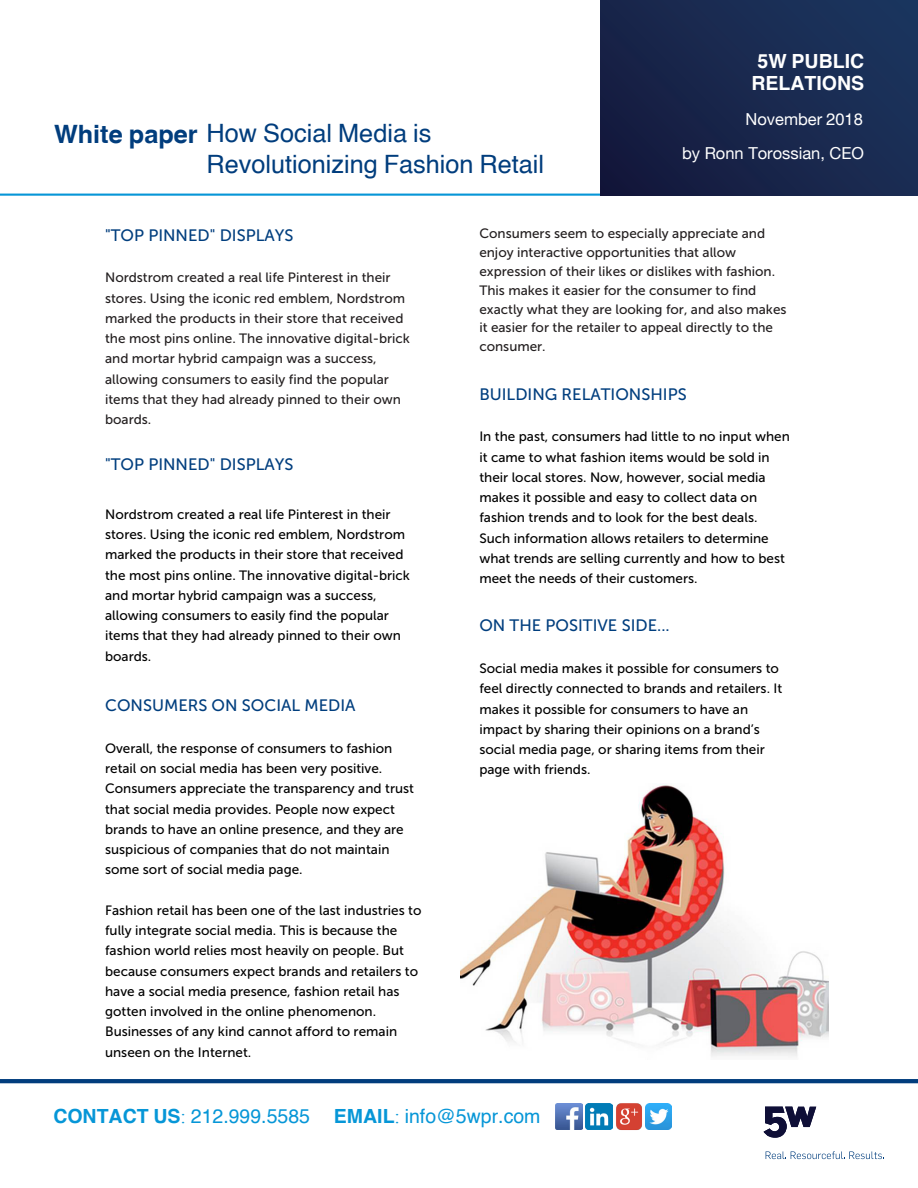
<style>
.page{position:relative;width:918px;height:1188px;background:#fff}
.page>*{position:absolute;margin:0;border:0;box-sizing:border-box;transform-origin:0 0}
.t1{font:25.2px "Helvetica R";color:#013d7d}
.t2{font:19.5px "Helvetica R";color:#0696d7}
.t3{font:700 19.5px/22.5px "Helvetica R";color:#fff;text-align:center}
.t4{font:16.5px "Museo Sans 500";color:#003e7e}
.t5{font:16.5px/33.6px "Helvetica Neue";color:#fff;text-align:right}
.t6{font:13.5px/20.2px "Museo Sans 500";color:#000}
.t7{font:13.5px/20.2px "Museo Sans 500";color:#231f20}
.s1{font-weight:700}
.s2{font-family:"Helvetica R"}
.s3{color:#013d7d}
.s4{font-family:"Times New Roman"}
</style>
<div class="page">
<hr style="left:0;top:194px;width:918px;height:2px;background:#0696d7">
<hr style="left:0;top:1079px;width:918px;height:4px;background:#013d7d">
<svg style="left:766px;top:1151px;width:118px;height:8px"></svg>
<div style="left:600px;top:0;width:318px;height:196px;background:linear-gradient(to right,#161d41,#1b325a)"></div>
<img style="left:586px;top:1104px;width:26px;height:26px">
<img style="left:645px;top:1104px;width:26px;height:26px">
<img style="left:616px;top:1103px;width:26px;height:27px">
<img style="left:556px;top:1103px;width:26px;height:27px">
<img style="left:460px;top:784px;width:368px;height:273px">
<svg style="left:764px;top:1107px;width:52px;height:31px"></svg>
<h1 class="t1" style="left:54px;top:118px;width:379px"><span class="s1">White paper</span> How Social Media is</h1>
<h1 class="t1" style="left:207px;top:148px;width:339px">Revolutionizing Fashion Retail</h1>
<h2 class="t3" style="left:752px;top:49px;width:114px">5W PUBLIC<br>RELATIONS</h2>
<p class="t5" style="left:682px;top:103px;width:184px">November <span class="s2">201</span>8<br>by Ronn Torossian, CEO</p>
<p class="t4" style="left:105px;top:226px;width:190px"><span class="s3">"T</span>OP PINNED" DISPLAYS</p>
<p class="t7" style="left:105px;top:268px;width:306px">Nordstrom created a real life Pinterest in their stores. Using the iconic red emblem, Nordstrom marked the products in their store that received the most pins online. The innovative digital-brick and mortar hybrid campaign was a success, allowing consumers to easily find the popular items that they had already pinned to their own boards.</p>
<p class="t4" style="left:105px;top:456px;width:190px">"TOP PINNED" DISPLAYS</p>
<p class="t6" style="left:105px;top:504px;width:306px">Nordstrom created a real life Pinterest in their stores. Using the iconic red emblem, Nordstrom marked the products in their store that received the most pins online. The innovative digital-brick and mortar hybrid campaign was a success, allowing consumers to easily find the popular items that they had already pinned to their own boards.</p>
<p class="t4" style="left:105px;top:696px;width:252px">CONSUMERS ON SOCIAL MEDIA</p>
<p class="t6" style="left:105px;top:738px;width:310px">Overall, the response of consumers to fashion retail on social media has been very positive.<br>Consumers appreciate the transparency and trust that social media provides. People now expect brands to have an online presence, and they are suspicious of companies that do not maintain some sort of social media page.</p>
<p class="t6" style="left:105px;top:900px;width:318px">Fashion retail has been one of the last industries to fully integrate social media. This is because the fashion world relies most heavily on people. But because consumers expect brands and retailers to have a social media presence, fashion retail has gotten involved in the online phenomenon.<br>Businesses of any kind cannot afford to remain unseen on the Internet.</p>
<p class="t7" style="left:479px;top:224px;width:309px;line-height:18.9px">Consumers seem to especially appreciate and enjoy interactive opportunities that allow expression of their likes or dislikes with fashion.<br>This makes it easier for the consumer to find exactly what they are looking for, and also makes it easier for the retailer to appeal directly to the consumer.</p>
<p class="t4" style="left:479px;top:385px;width:209px">BUILDING RELATIONSHIPS</p>
<p class="t6" style="left:479px;top:427px;width:312px">In the past, consumers had little to no input when it came to what fashion items would be sold in their local stores. Now, however, social media makes it possible and easy to collect data on fashion trends and to look for the best deals.<br>Such information allows retailers to determine what trends are selling currently and how to best meet the needs of their customers.</p>
<p class="t4" style="left:479px;top:617px;width:192px">ON THE POSITIVE SIDE...</p>
<p class="t6" style="left:479px;top:658px;width:304px">Social media makes it possible for consumers to feel directly connected to brands and retailers. It makes it possible for consumers to have an impact by sharing their opinions on a brand’s social media page, or sharing items from their page with friends.</p>
<h2 class="t2" style="left:53px;top:1104px;width:489px"><span class="s1">CONTACT US</span><span class="s4">:</span> 212.999.5585 <span class="s1">EMAIL</span><span class="s4">:</span> info@5wpr.com</h2>
</div>
